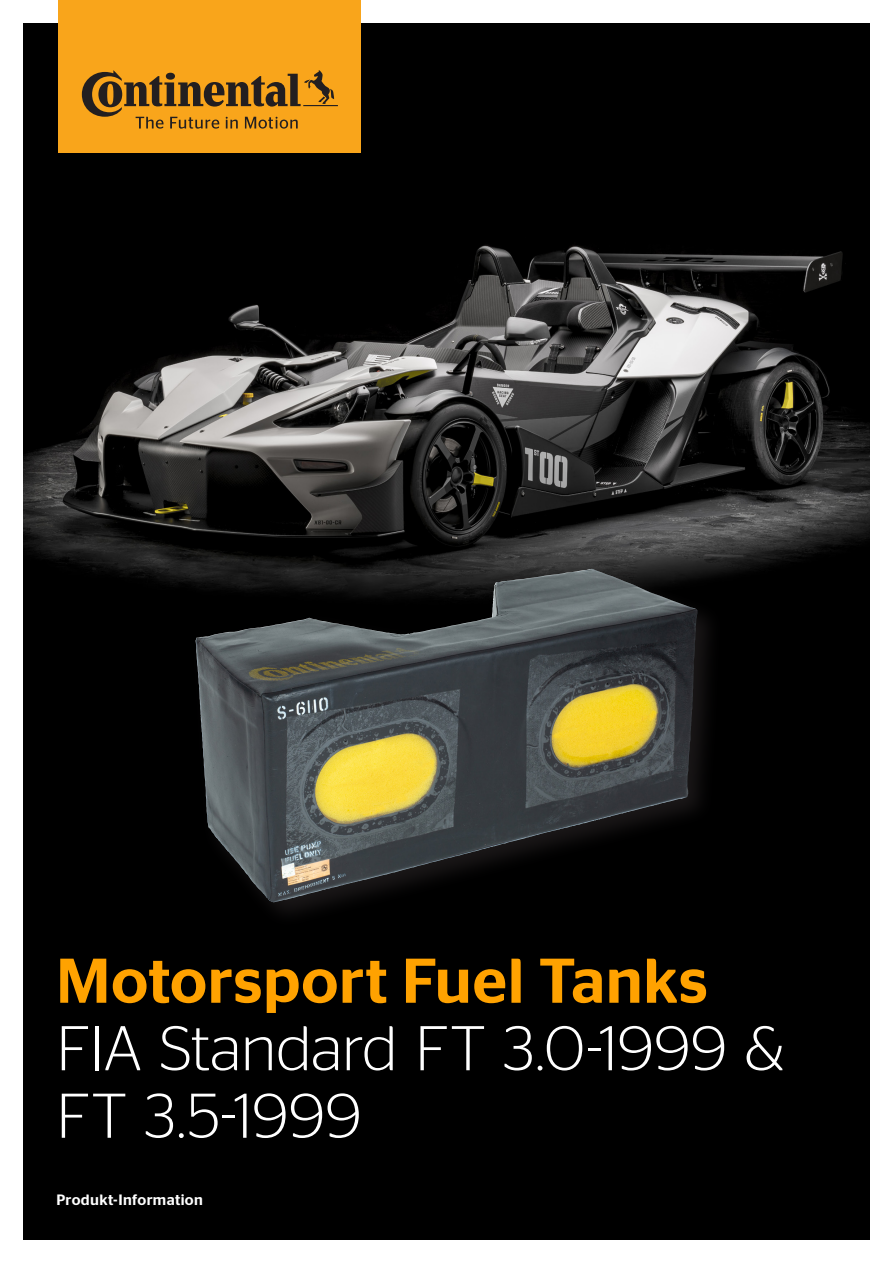
<style>
.page{position:relative;width:893px;height:1263px;background:#fff}
.page>*{position:absolute;margin:0;border:0;box-sizing:border-box;transform-origin:0 0}
.t1{font:300 63px "Continental Stag Sans";color:#fff}
.t2{font:500 63px "Continental Stag Sans";letter-spacing:.015em;color:#ffa200}
.t3{font:500 15px "Continental Stag Sans";letter-spacing:.025em;color:#fff}
</style>
<div class="page">
<div style="left:23px;top:23px;width:847px;height:1216px;background:#000"></div>
<img style="left:23px;top:152px;width:847px;height:433px">
<div style="left:58px;top:0;width:303px;height:152px;background:#f9a51b"></div>
<div style="left:190px;top:564px;width:534px;height:365px;background:#231f20;opacity:.75"></div>
<img style="left:196px;top:569px;width:396px;height:241px">
<svg style="left:82px;top:70px;width:256px;height:59px"></svg>
<p class="t2" style="left:56px;top:944px;width:653px">Motorsport Fuel Tanks</p>
<p class="t1" style="left:56px;top:1014px;width:730px">FIA Standard FT 3.0-1999 &amp;</p>
<p class="t1" style="left:56px;top:1081px;width:306px">FT 3.5-1999</p>
<p class="t3" style="left:56px;top:1191px;width:148px">Produkt-Information</p>
</div>
